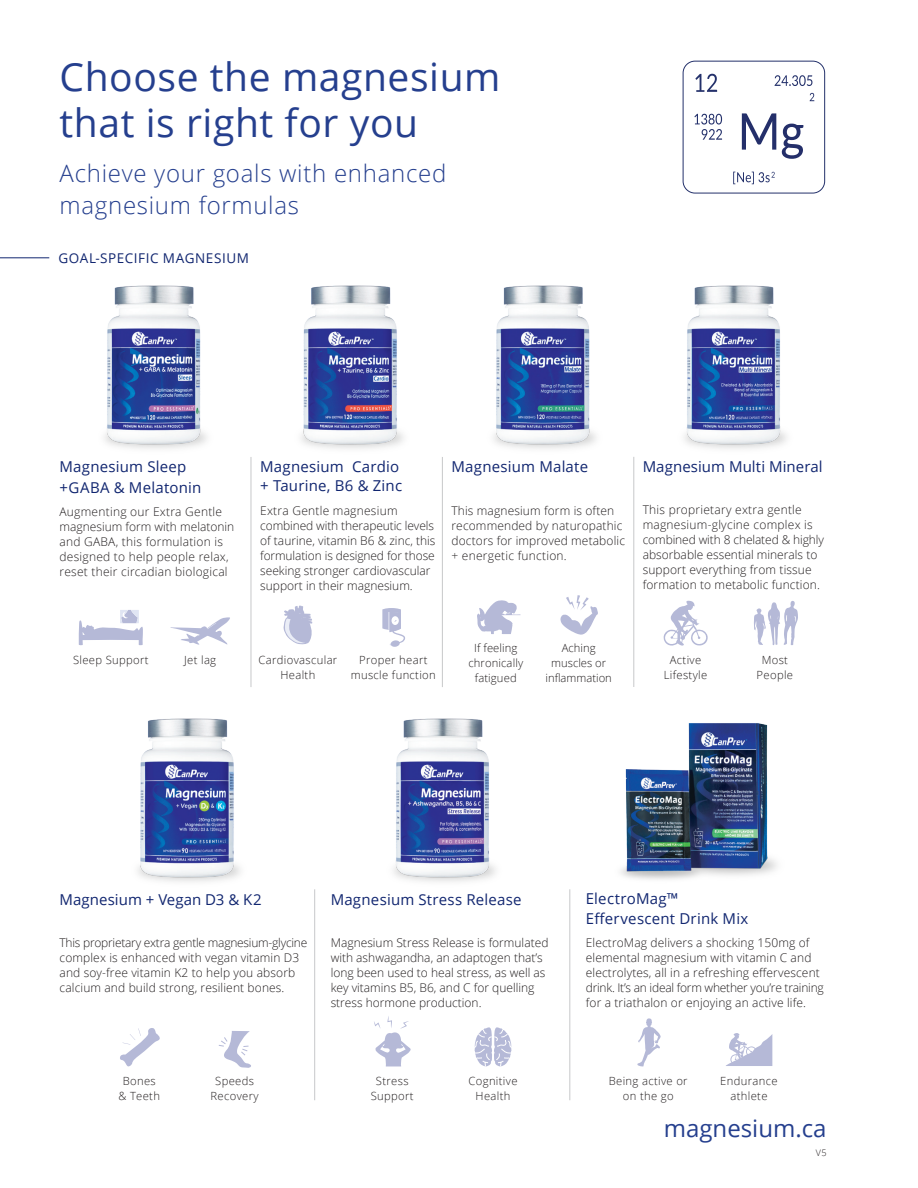
<style>
.page{position:relative;width:918px;height:1188px;background:#fff}
.page>*{position:absolute;margin:0;border:0;box-sizing:border-box;transform-origin:0 0}
.t1{font:39px/46.5px "Open Sans";letter-spacing:.015em;color:#253f8e}
.t2{font:300 24px/32.1px "Open Sans";letter-spacing:.03em;color:#253f8e}
.t3{font:24px "Open Sans";color:#253f8e}
.t4{font:15px/19.5px "Open Sans";letter-spacing:.015em;color:#112670}
.t5{font:13.5px "Open Sans";letter-spacing:.04em;color:#112670}
.Body3{font:300 12px/15px "Open Sans";letter-spacing:.01em;color:#231f20}
.Body3-2{font:300 11.25px/15px "Open Sans";letter-spacing:.03em;color:#231f20;text-align:center}
.Body3-3{font:300 11.25px/15px "Open Sans";letter-spacing:.01em;color:#231f20;text-align:center}
.Body3-4{font:300 11.25px/15px "Open Sans";color:#231f20;text-align:center}
.Body3-5{font:300 9px "Open Sans";color:#231f20}
</style>
<div class="page">
<img style="left:301px;top:285px;width:295px;height:164px">
<img style="left:137px;top:718px;width:104px;height:164px">
<img style="left:393px;top:718px;width:103px;height:164px">
<img style="left:104px;top:285px;width:147px;height:181px">
<img style="left:634px;top:285px;width:153px;height:181px">
<hr style="left:0;top:258px;width:49px;height:1px;background:#112670">
<img style="left:621px;top:723px;width:156px;height:157px">
<svg style="left:726px;top:1033px;width:46px;height:33px"></svg>
<svg style="left:382px;top:608px;width:23px;height:39px"></svg>
<svg style="left:283px;top:606px;width:30px;height:39px"></svg>
<svg style="left:560px;top:595px;width:38px;height:40px"></svg>
<svg style="left:170px;top:617px;width:60px;height:28px"></svg>
<svg style="left:79px;top:610px;width:64px;height:35px"></svg>
<svg style="left:477px;top:600px;width:44px;height:34px"></svg>
<svg style="left:637px;top:1018px;width:24px;height:49px"></svg>
<svg style="left:120px;top:1028px;width:40px;height:39px"></svg>
<svg style="left:663px;top:601px;width:45px;height:45px"></svg>
<svg style="left:754px;top:601px;width:44px;height:44px"></svg>
<svg style="left:218px;top:1031px;width:33px;height:37px"></svg>
<div style="left:683px;top:61px;width:142px;height:132px;border:1px solid #24316b;border-radius:12px"></div>
<svg style="left:742px;top:113px;width:34px;height:37px"></svg>
<svg style="left:782px;top:124px;width:21px;height:35px"></svg>
<svg style="left:733px;top:172px;width:42px;height:12px"></svg>
<svg style="left:695px;top:74px;width:22px;height:18px"></svg>
<svg style="left:775px;top:75px;width:37px;height:11px"></svg>
<svg style="left:810px;top:93px;width:4px;height:8px"></svg>
<svg style="left:694px;top:114px;width:28px;height:26px"></svg>
<hr style="left:251px;top:457px;width:1px;height:230px;background:#c7c8ca">
<hr style="left:442px;top:457px;width:1px;height:230px;background:#c7c8ca">
<hr style="left:633px;top:457px;width:1px;height:230px;background:#c7c8ca">
<hr style="left:314px;top:889px;width:1px;height:211px;background:#c7c8ca">
<hr style="left:569px;top:889px;width:1px;height:211px;background:#c7c8ca">
<svg style="left:374px;top:1016px;width:37px;height:50px"></svg>
<svg style="left:474px;top:1027px;width:38px;height:40px"></svg>
<p class="t1" style="left:60px;top:52px;width:442px">Choose the magnesium that is right for you</p>
<p class="t2" style="left:60px;top:157px;width:388px">Achieve your goals with enhanced magnesium formulas</p>
<h5 class="t5" style="left:59px;top:249px;width:192px">GOAL-SPECIFIC MAGNESIUM</h5>
<h5 class="t4" style="left:60px;top:455px;width:143px;line-height:21px">Magnesium Sleep +GABA &amp; Melatonin</h5>
<p class="Body3" style="left:60px;top:504px;width:176px">Augmenting our Extra Gentle magnesium form with melatonin and GABA, this formulation is designed to help people relax, reset their circadian biological</p>
<h5 class="t4" style="left:260px;top:456px;width:143px">Magnesium Cardio + Taurine, B6 &amp; Zinc</h5>
<p class="Body3" style="left:260px;top:502px;width:177px">Extra Gentle magnesium combined with therapeutic levels of taurine, vitamin B6 &amp; zinc, this formulation is designed for those seeking stronger cardiovascular support in their magnesium.</p>
<h5 class="t4" style="left:452px;top:456px;width:138px">Magnesium Malate</h5>
<p class="Body3" style="left:452px;top:503px;width:175px">This magnesium form is often recommended by naturopathic doctors for improved metabolic + energetic function.</p>
<h5 class="t4" style="left:643px;top:456px;width:182px">Magnesium Multi Mineral</h5>
<p class="Body3" style="left:643px;top:502px;width:183px">This proprietary extra gentle magnesium-glycine complex is combined with 8 chelated &amp; highly absorbable essential minerals to support everything from tissue formation to metabolic function.</p>
<p class="Body3-3" style="left:468px;top:640px;width:56px">If feeling chronically fatigued</p>
<p class="Body3-4" style="left:546px;top:640px;width:68px">Aching muscles or inflammation</p>
<p class="Body3-2" style="left:73px;top:652px;width:77px">Sleep Support</p>
<p class="Body3-2" style="left:184px;top:652px;width:34px">Jet lag</p>
<p class="Body3-2" style="left:664px;top:652px;width:45px">Active<br>Lifestyle</p>
<p class="Body3-2" style="left:757px;top:652px;width:38px">Most<br>People</p>
<p class="Body3-2" style="left:259px;top:652px;width:80px">Cardiovascular<br>Health</p>
<p class="Body3-2" style="left:351px;top:652px;width:87px">Proper heart muscle function</p>
<h5 class="t4" style="left:60px;top:889px;width:204px">Magnesium + Vegan D3 &amp; K2</h5>
<p class="Body3" style="left:60px;top:935px;width:249px">This proprietary extra gentle magnesium-glycine complex is enhanced with vegan vitamin D3 and soy-free vitamin K2 to help you absorb calcium and build strong, resilient bones.</p>
<h5 class="t4" style="left:331px;top:889px;width:192px">Magnesium Stress Release</h5>
<p class="Body3" style="left:331px;top:935px;width:219px">Magnesium Stress Release is formulated with ashwagandha, an adaptogen that’s long been used to heal stress, as well as key vitamins B5, B6, and C for quelling stress hormone production.</p>
<h5 class="t4" style="left:586px;top:889px;width:164px">ElectroMag™<br>Effervescent Drink Mix</h5>
<p class="Body3" style="left:586px;top:935px;width:240px">ElectroMag delivers a shocking 150mg of elemental magnesium with vitamin C and electrolytes, all in a refreshing effervescent drink. It’s an ideal form whether you’re training for a triathalon or enjoying an active life.</p>
<p class="Body3-2" style="left:118px;top:1073px;width:43px">Bones &amp; Teeth</p>
<p class="Body3-2" style="left:211px;top:1073px;width:50px">Speeds<br>Recovery</p>
<p class="Body3-2" style="left:609px;top:1073px;width:80px">Being active or on the go</p>
<p class="Body3-2" style="left:720px;top:1073px;width:59px">Endurance athlete</p>
<p class="Body3-2" style="left:371px;top:1073px;width:44px">Stress<br>Support</p>
<p class="Body3-2" style="left:469px;top:1073px;width:50px">Cognitive<br>Health</p>
<h2 class="t3" style="left:664px;top:1112px;width:164px">magnesium.ca</h2>
<p class="Body3-5" style="left:816px;top:1146px;width:12px">V5</p>
</div>
